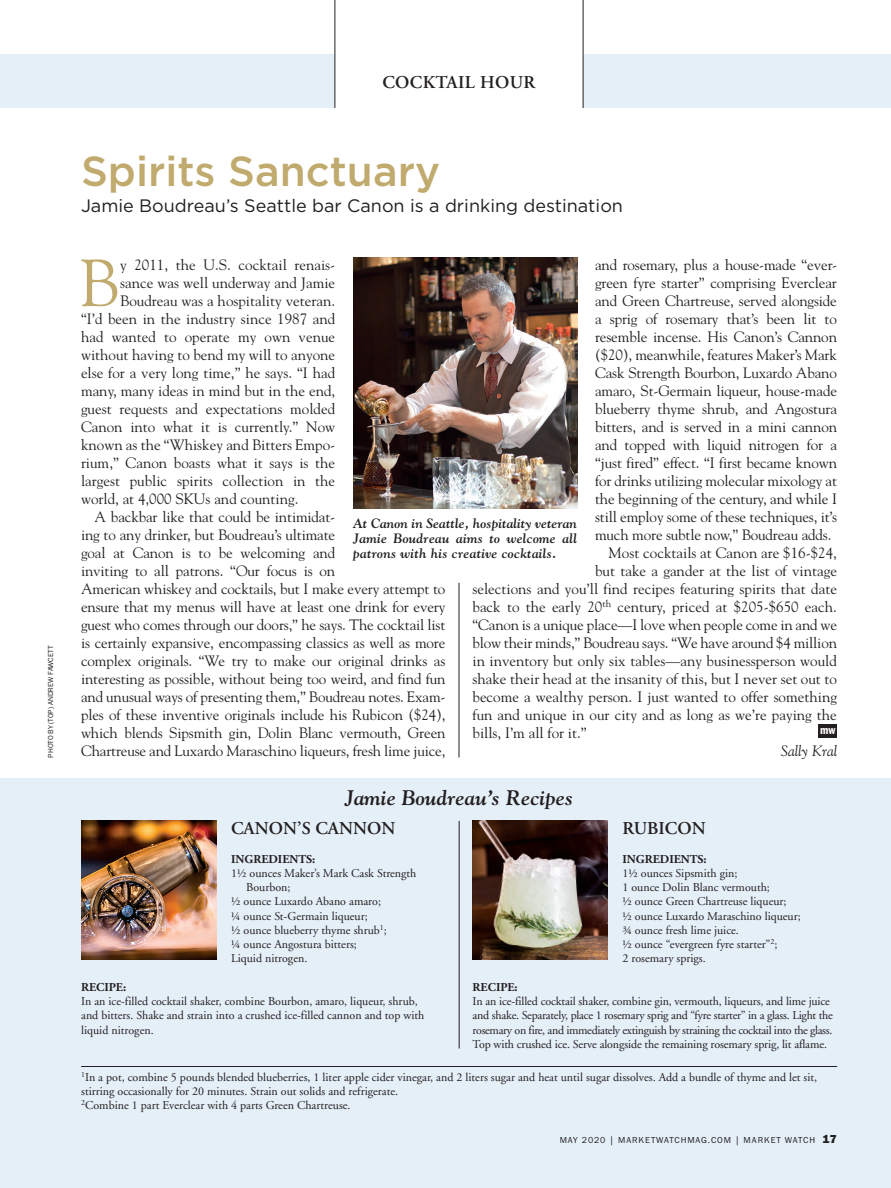
<style>
.page{position:relative;width:891px;height:1188px;background:#fff}
.page>*{position:absolute;margin:0;border:0;box-sizing:border-box;transform-origin:0 0}
.body_drop3{font:66.15px "Goudy";color:#c0aa6e}
.BOBheadline{font:500 42px "Gotham";color:#c0aa6e}
.drinkhead{font:italic 700 21px "Goudy";color:#231f20}
.BOBsubhead{font:18px "Gotham";color:#231f20}
.drinkname{font:600 18px "Adobe Garamond";color:#231f20}
.BOBpagehead{font:600 18px "Adobe Garamond";letter-spacing:.02em;color:#231f20}
.body{font:15px/18px "Goudy";letter-spacing:-.01em;color:#231f20}
.body_drop3-2{font:15px "Goudy";color:#231f20}
.attribution{font:italic 15px "Goudy";color:#231f20}
.t1{font:italic 700 13.5px/15px "Goudy";letter-spacing:.015em;color:#231f20;text-align:justify}
.drinkrecipe{font:12px/14.2px "Adobe Garamond";color:#231f20}
.drinkrecipe-2{font:12px/14.2px "Adobe Garamond";letter-spacing:-.02em;color:#231f20}
.drinkrecipeBold{font:700 12px "Adobe Garamond";color:#231f20}
.t2{font:600 condensed 12px "Franklin Gothic EF";color:#fff}
.folio{font:9px "Franklin Gothic EF";letter-spacing:.1em;color:#231f20}
.photocredit{font:7.5px "Franklin Gothic EF";color:#231f20}
.s1{font-weight:800;font-size:12px}
</style>
<div class="page">
<div style="left:0;top:778px;width:891px;height:410px;background:#e4eff8"></div>
<div style="left:819px;top:725px;width:18px;height:13px;background:#231f20"></div>
<hr style="left:459px;top:583px;width:1px;height:175px;background:#231f20">
<img style="left:81px;top:821px;width:135px;height:139px">
<hr style="left:459px;top:821px;width:1px;height:227px;background:#231f20">
<img style="left:472px;top:821px;width:136px;height:139px">
<img style="left:353px;top:258px;width:224px;height:250px">
<hr style="left:81px;top:1066px;width:756px;height:1px;background:#231f20">
<div style="left:0;top:54px;width:891px;height:54px;background:#e4eff8"></div>
<div style="left:335px;top:54px;width:248px;height:54px;background:#fff"></div>
<hr style="left:335px;top:0;width:1px;height:108px;background:#231f20">
<hr style="left:583px;top:0;width:1px;height:108px;background:#231f20">
<p class="BOBpagehead" style="left:382px;top:72px;width:154px">COCKTAIL HOUR</p>
<p class="photocredit" style="left:47px;top:758px;width:113px;rotate:-90deg">PHOTO BY (TOP) ANDREW FAWCETT</p>
<p class="BOBheadline" style="left:81px;top:148px;width:361px">Spirits Sanctuary</p>
<p class="BOBsubhead" style="left:81px;top:195px;width:544px">Jamie Boudreau’s Seattle bar Canon is a drinking destination</p>
<p class="body_drop3" style="left:78px;top:242px;width:42px">B</p>
<p class="body_drop3-2" style="left:120px;top:255px;width:217px">y 2011, the U.S. cocktail renais-</p>
<p class="body" style="left:595px;top:255px;width:243px;text-align:justify">and rosemary, plus a house-made “ever&shy;green fyre starter” comprising Everclear and Green Chartreuse, served alongside a sprig of rosemary that’s been lit to resemble incense. His Canon’s Cannon ($20), meanwhile, features Maker’s Mark Cask Strength Bourbon, Luxardo Abano amaro, St-Germain liqueur, house-made blueberry thyme shrub, and Angostura bitters, and is served in a mini cannon and topped with liquid nitrogen for a “just fired” effect. “I first became known for drinks utilizing molecular mixology at the beginning of the century, and while I still employ some of these techniques, it’s much more subtle now,” Boudreau adds.</p>
<p class="body" style="left:609px;top:543px;width:230px">Most cocktails at Canon are $16-$24,</p>
<p class="body" style="left:595px;top:561px;width:243px">but take a gander at the list of vintage</p>
<p class="body" style="left:472px;top:579px;width:366px">selections and you’ll find recipes featuring spirits that date</p>
<p class="body" style="left:472px;top:597px;width:366px">back to the early 20<sup>th</sup> century, priced at $205-$650 each.</p>
<p class="body" style="left:472px;top:615px;width:366px">“Canon is a unique place—I love when people come in and we</p>
<p class="body" style="left:472px;top:633px;width:366px">blow their minds,” Boudreau says. “We have around $4 million</p>
<p class="body" style="left:472px;top:651px;width:366px">in inventory but only six tables—any businessperson would</p>
<p class="body" style="left:472px;top:669px;width:366px">shake their head at the insanity of this, but I never set out to</p>
<p class="body" style="left:472px;top:687px;width:366px">become a wealthy person. I just wanted to offer something</p>
<p class="body" style="left:472px;top:705px;width:366px">fun and unique in our city and as long as we’re paying the</p>
<p class="body" style="left:472px;top:723px;width:116px">bills, I’m all for it.”</p>
<p class="t2" style="left:820px;top:724px;width:17px">mw</p>
<p class="attribution" style="left:781px;top:742px;width:58px">Sally Kral</p>
<p class="body_drop3-2" style="left:120px;top:273px;width:217px">sance was well underway and Jamie</p>
<p class="body_drop3-2" style="left:120px;top:291px;width:217px">Boudreau was a hospitality veteran.</p>
<p class="body_drop3-2" style="left:81px;top:309px;width:256px">“I’d been in the industry since 1987 and</p>
<p class="body_drop3-2" style="left:81px;top:327px;width:256px">had wanted to operate my own venue</p>
<p class="body_drop3-2" style="left:81px;top:345px;width:256px">without having to bend my will to anyone</p>
<p class="body_drop3-2" style="left:81px;top:363px;width:256px">else for a very long time,” he says. “I had</p>
<p class="body_drop3-2" style="left:81px;top:381px;width:256px">many, many ideas in mind but in the end,</p>
<p class="body_drop3-2" style="left:81px;top:399px;width:256px">guest requests and expectations molded</p>
<p class="body_drop3-2" style="left:81px;top:417px;width:256px">Canon into what it is currently.” Now</p>
<p class="body_drop3-2" style="left:81px;top:435px;width:256px">known as the “Whiskey and Bitters Empo-</p>
<p class="body_drop3-2" style="left:81px;top:453px;width:256px">rium,” Canon boasts what it says is the</p>
<p class="body_drop3-2" style="left:81px;top:471px;width:256px">largest public spirits collection in the</p>
<p class="body_drop3-2" style="left:81px;top:489px;width:219px">world, at 4,000 SKUs and counting.</p>
<p class="body" style="left:81px;top:507px;width:366px;text-indent:14px">A backbar like that could be intimidat-<br>ing to any drinker, but Boudreau’s ultimate<br>goal at Canon is to be welcoming and<br>inviting to all patrons. “Our focus is on<br>American whiskey and cocktails, but I make every attempt to ensure that my menus will have at least one drink for every guest who comes through our doors,” he says. The cocktail list is certainly expansive, encompassing classics as well as more complex originals. “We try to make our original drinks as interesting as possible, without being too weird, and find fun and unusual ways of presenting them,” Boudreau notes. Exam&shy;ples of these inventive originals include his Rubicon ($24), which blends Sipsmith gin, Dolin Blanc vermouth, Green Chartreuse and Luxardo Maraschino liqueurs, fresh lime juice,</p>
<p class="t1" style="left:353px;top:515px;width:225px">At Canon in Seattle, hospitality veteran Jamie Boudreau aims to welcome all patrons with his creative cocktails.</p>
<p class="drinkhead" style="left:345px;top:785px;width:230px">Jamie Boudreau’s Recipes</p>
<p class="drinkname" style="left:231px;top:818px;width:166px">CANON’S CANNON</p>
<p class="drinkrecipeBold" style="left:231px;top:852px;width:86px">INGREDIENTS:</p>
<p class="drinkrecipe" style="left:246px;top:866px;width:172px;text-indent:-15px">1½ ounces Maker’s Mark Cask Strength<br>Bourbon;</p>
<p class="drinkrecipe" style="left:231px;top:895px;width:151px">½ ounce Luxardo Abano amaro;</p>
<p class="drinkrecipe" style="left:231px;top:909px;width:138px">¼ ounce St-Germain liqueur;</p>
<p class="drinkrecipe" style="left:231px;top:923px;width:157px">½ ounce blueberry thyme shrub<sup>1</sup>;</p>
<p class="drinkrecipe" style="left:231px;top:938px;width:127px">¼ ounce Angostura bitters;</p>
<p class="drinkrecipe" style="left:231px;top:952px;width:78px">Liquid nitrogen.</p>
<p class="drinkname" style="left:622px;top:818px;width:85px">RUBICON</p>
<p class="drinkrecipeBold" style="left:622px;top:852px;width:86px">INGREDIENTS:</p>
<p class="drinkrecipe" style="left:622px;top:866px;width:116px">1½ ounces Sipsmith gin;</p>
<p class="drinkrecipe" style="left:622px;top:880px;width:149px">1 ounce Dolin Blanc vermouth;</p>
<p class="drinkrecipe" style="left:622px;top:895px;width:166px">½ ounce Green Chartreuse liqueur;</p>
<p class="drinkrecipe" style="left:622px;top:909px;width:180px">½ ounce Luxardo Maraschino liqueur;</p>
<p class="drinkrecipe" style="left:622px;top:923px;width:118px">¾ ounce fresh lime juice.</p>
<p class="drinkrecipe" style="left:622px;top:937px;width:156px">½ ounce “evergreen fyre starter”<sup>2</sup>;</p>
<p class="drinkrecipe" style="left:622px;top:952px;width:85px">2 rosemary sprigs.</p>
<p class="drinkrecipeBold" style="left:473px;top:980px;width:47px">RECIPE:</p>
<p class="drinkrecipe-2" style="left:473px;top:994px;width:362px">In an ice-filled cocktail shaker, combine gin, vermouth, liqueurs, and lime juice and shake. Separately, place 1 rosemary sprig and “fyre starter” in a glass. Light the rosemary on fire, and immediately extinguish by straining the cocktail into the glass.<br>Top with crushed ice. Serve alongside the remaining rosemary sprig, lit aflame.</p>
<p class="drinkrecipe" style="left:81px;top:1070px;width:738px"><sup>1</sup>In a pot, combine 5 pounds blended blueberries, 1 liter apple cider vinegar, and 2 liters sugar and heat until sugar dissolves. Add a bundle of thyme and let sit, stirring occasionally for 20 minutes. Strain out solids and refrigerate.</p>
<p class="drinkrecipe" style="left:81px;top:1098px;width:271px"><sup>2</sup>Combine 1 part Everclear with 4 parts Green Chartreuse.</p>
<p class="drinkrecipeBold" style="left:81px;top:981px;width:47px">RECIPE:</p>
<p class="drinkrecipe" style="left:81px;top:995px;width:338px">In an ice-filled cocktail shaker, combine Bourbon, amaro, liqueur, shrub,</p>
<p class="drinkrecipe" style="left:81px;top:1009px;width:345px">and bitters. Shake and strain into a crushed ice-filled cannon and top with liquid nitrogen.</p>
<p class="folio" style="left:560px;top:1135px;width:279px">MAY 2020 | MARKETWATCHMAG.COM | MARKET WATCH <span class="s1">17</span></p>
</div>
